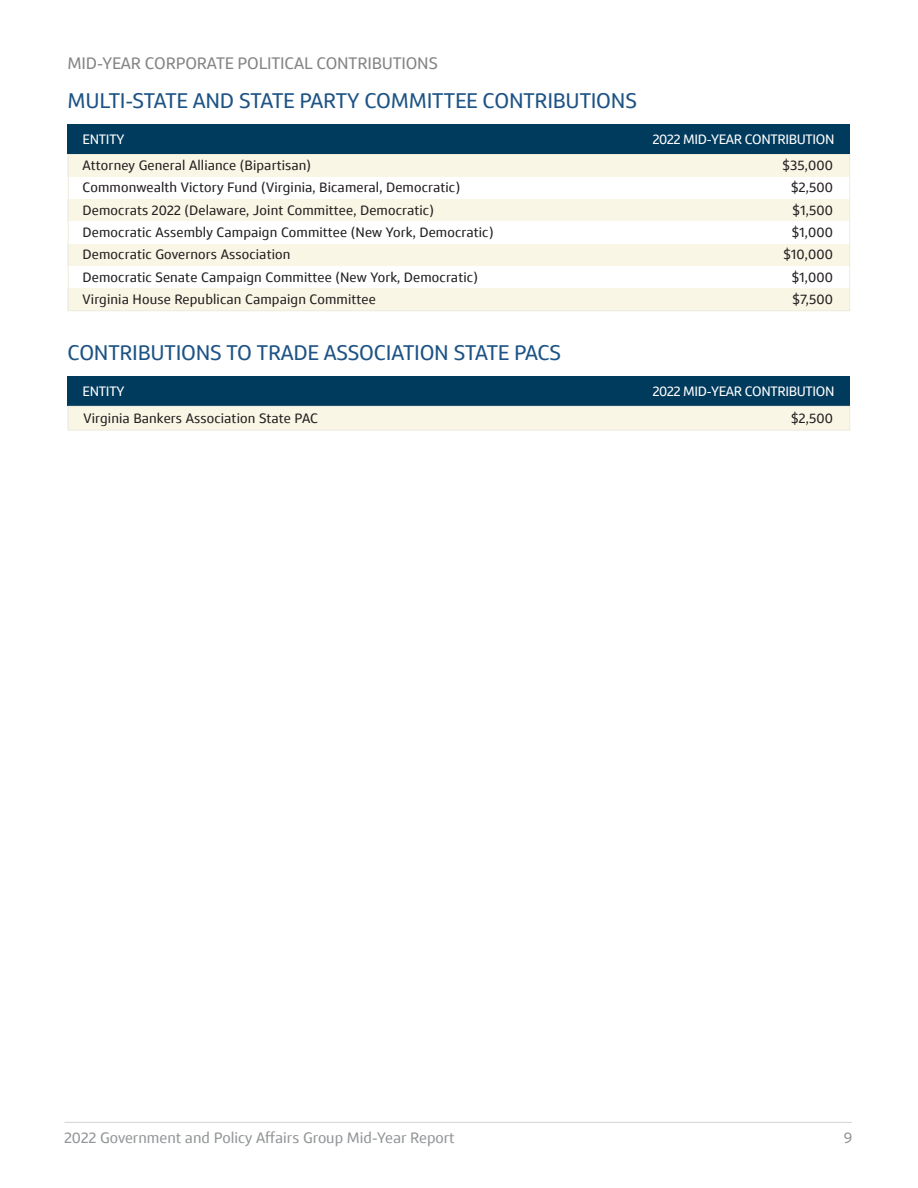
<style>
.page{position:relative;width:918px;height:1188px;background:#fff}
.page>*{position:absolute;margin:0;border:0;box-sizing:border-box;transform-origin:0 0}
.t1{font:21px "Optimist";letter-spacing:-.01em;color:#1d5385}
.t2{font:16.5px "Optimist";letter-spacing:-.01em;color:#858585}
.t3{font:15px "Optimist";color:#939698}
.t4{font:13.5px "Optimist";letter-spacing:.01em;color:#231f20}
.t5{font:13.5px "Optimist";letter-spacing:-.025em;color:#fff}
</style>
<div class="page">
<hr style="left:64px;top:1122px;width:788px;height:1px;background:#d1d3d4">
<div style="left:68px;top:376px;width:782px;height:30px;background:#003a5d"></div>
<div style="left:68px;top:406px;width:782px;height:24px;background:#f9f6e5"></div>
<div style="left:68px;top:406px;width:782px;height:24px;border:1px solid #edebde"></div>
<div style="left:68px;top:124px;width:782px;height:31px;background:#003a5d"></div>
<div style="left:68px;top:155px;width:782px;height:22px;background:#f9f6e5"></div>
<div style="left:68px;top:199px;width:782px;height:23px;background:#f9f6e6"></div>
<div style="left:68px;top:244px;width:782px;height:22px;background:#f9f6e6"></div>
<div style="left:68px;top:289px;width:782px;height:22px;background:#f9f6e6"></div>
<div style="left:68px;top:154px;width:782px;height:157px;border:1px solid #edebde"></div>
<p class="t2" style="left:68px;top:54px;width:372px">MID-YEAR CORPORATE POLITICAL CONTRIBUTIONS</p>
<h1 class="t1" style="left:68px;top:88px;width:571px">MULTI-STATE AND STATE PARTY COMMITTEE CONTRIBUTIONS</h1>
<p class="t5" style="left:83px;top:132px;width:43px">ENTITY</p>
<p class="t5" style="left:653px;top:132px;width:183px">2022 MID-YEAR CONTRIBUTION</p>
<p class="t4" style="left:83px;top:157px;width:230px">Attorney General Alliance (Bipartisan)</p>
<p class="t4" style="left:782px;top:157px;width:52px">$35,000</p>
<p class="t4" style="left:83px;top:180px;width:379px">Commonwealth Victory Fund (Virginia, Bicameral, Democratic)</p>
<p class="t4" style="left:791px;top:180px;width:44px">$2,500</p>
<p class="t4" style="left:83px;top:202px;width:353px">Democrats 2022 (Delaware, Joint Committee, Democratic)</p>
<p class="t4" style="left:792px;top:202px;width:42px">$1,500</p>
<p class="t4" style="left:83px;top:225px;width:412px">Democratic Assembly Campaign Committee (New York, Democratic)</p>
<p class="t4" style="left:791px;top:225px;width:43px">$1,000</p>
<p class="t4" style="left:83px;top:247px;width:209px">Democratic Governors Association</p>
<p class="t4" style="left:783px;top:247px;width:51px">$10,000</p>
<p class="t4" style="left:83px;top:269px;width:397px">Democratic Senate Campaign Committee (New York, Democratic)</p>
<p class="t4" style="left:791px;top:269px;width:43px">$1,000</p>
<p class="t4" style="left:83px;top:292px;width:295px">Virginia House Republican Campaign Committee</p>
<p class="t4" style="left:792px;top:292px;width:42px">$7,500</p>
<h1 class="t1" style="left:68px;top:340px;width:495px">CONTRIBUTIONS TO TRADE ASSOCIATION STATE PACS</h1>
<p class="t5" style="left:83px;top:384px;width:43px">ENTITY</p>
<p class="t5" style="left:653px;top:384px;width:183px">2022 MID-YEAR CONTRIBUTION</p>
<p class="t4" style="left:83px;top:410px;width:236px">Virginia Bankers Association State PAC</p>
<p class="t4" style="left:791px;top:410px;width:44px">$2,500</p>
<p class="t3" style="left:64px;top:1129px;width:392px">2022 Government and Policy Affairs Group Mid-Year Report</p>
<p class="t3" style="left:844px;top:1129px;width:10px">9</p>
</div>
